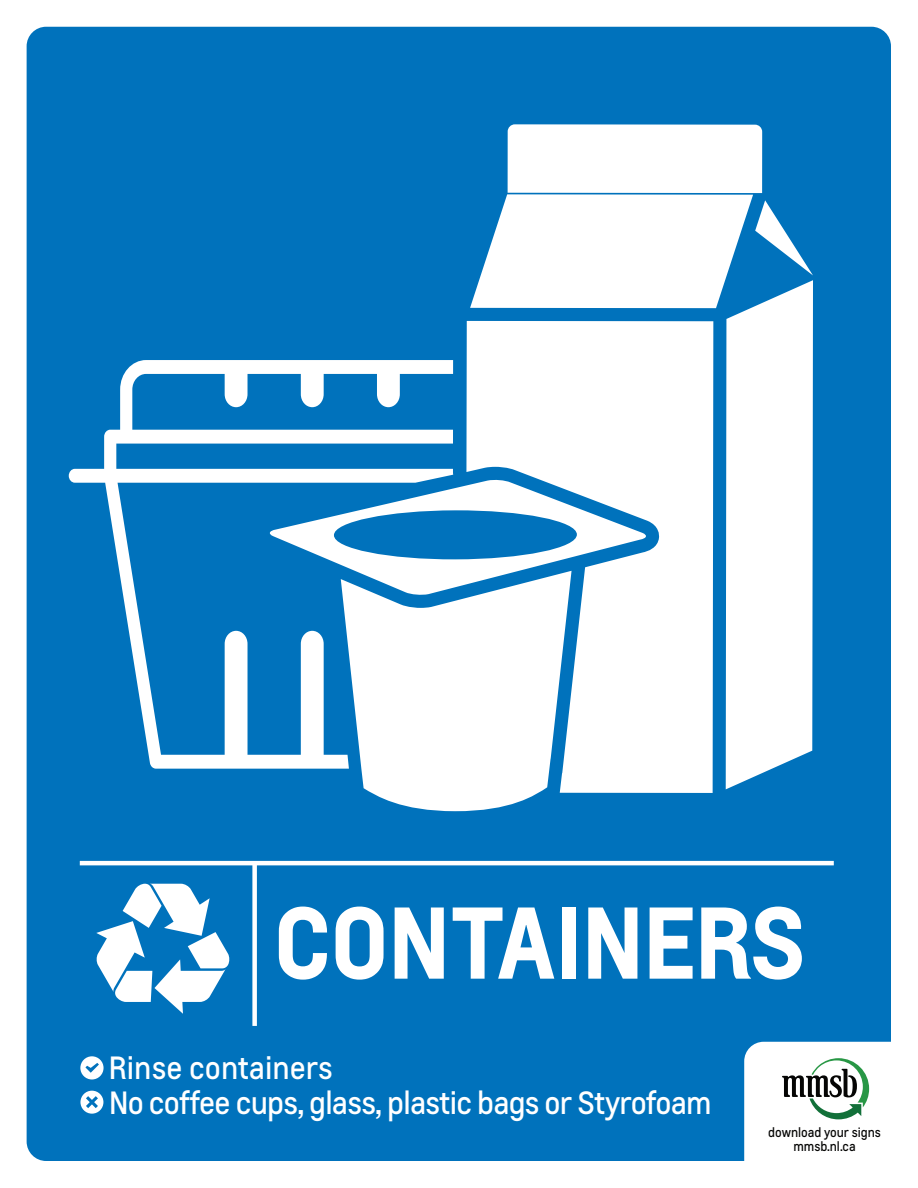
<style>
.page{position:relative;width:918px;height:1188px;background:#fff}
.page>*{position:absolute;margin:0;border:0;box-sizing:border-box;transform-origin:0 0}
.t1{font:700 94.95px "Louis";letter-spacing:-.02em;color:#fff}
.t2{font:30px/34.5px "Louis";letter-spacing:-.025em;color:#fff}
.t3{font:12.45px/14px "Louis";letter-spacing:-.005em;color:#050504;text-align:center}
</style>
<div class="page">
<div style="left:27px;top:27px;width:864px;height:1134px;background:#0072bc;border-radius:20px"></div>
<hr style="left:80px;top:861px;width:754px;height:4px;background:#fff">
<div style="left:252px;top:863px;width:5px;height:163px;background:#fff"></div>
<div style="left:744px;top:1042px;width:174px;height:146px;background:#fff;border-radius:20px"></div>
<svg style="left:782px;top:1058px;width:87px;height:61px"></svg>
<svg style="left:96px;top:884px;width:134px;height:130px"></svg>
<svg style="left:80px;top:1091px;width:23px;height:23px"></svg>
<svg style="left:80px;top:1056px;width:24px;height:24px"></svg>
<svg style="left:470px;top:124px;width:343px;height:184px"></svg>
<svg style="left:726px;top:280px;width:87px;height:509px;background:#eaf3f9"></svg>
<svg style="left:361px;top:598px;width:177px;height:213px;background:#daeaf5"></svg>
<svg style="left:453px;top:485px;width:13px;height:103px"></svg>
<svg style="left:466px;top:321px;width:247px;height:472px;background:#e3eff7"></svg>
<svg style="left:69px;top:360px;width:384px;height:409px"></svg>
<h1 class="t1" style="left:273px;top:880px;width:535px">CONTAINERS</h1>
<p class="t2" style="left:109px;top:1051px;width:604px">Rinse containers<br>No coffee cups, glass, plastic bags or Styrofoam</p>
<p class="t3" style="left:768px;top:1125px;width:114px">download your signs mmsb.nl.ca</p>
</div>
